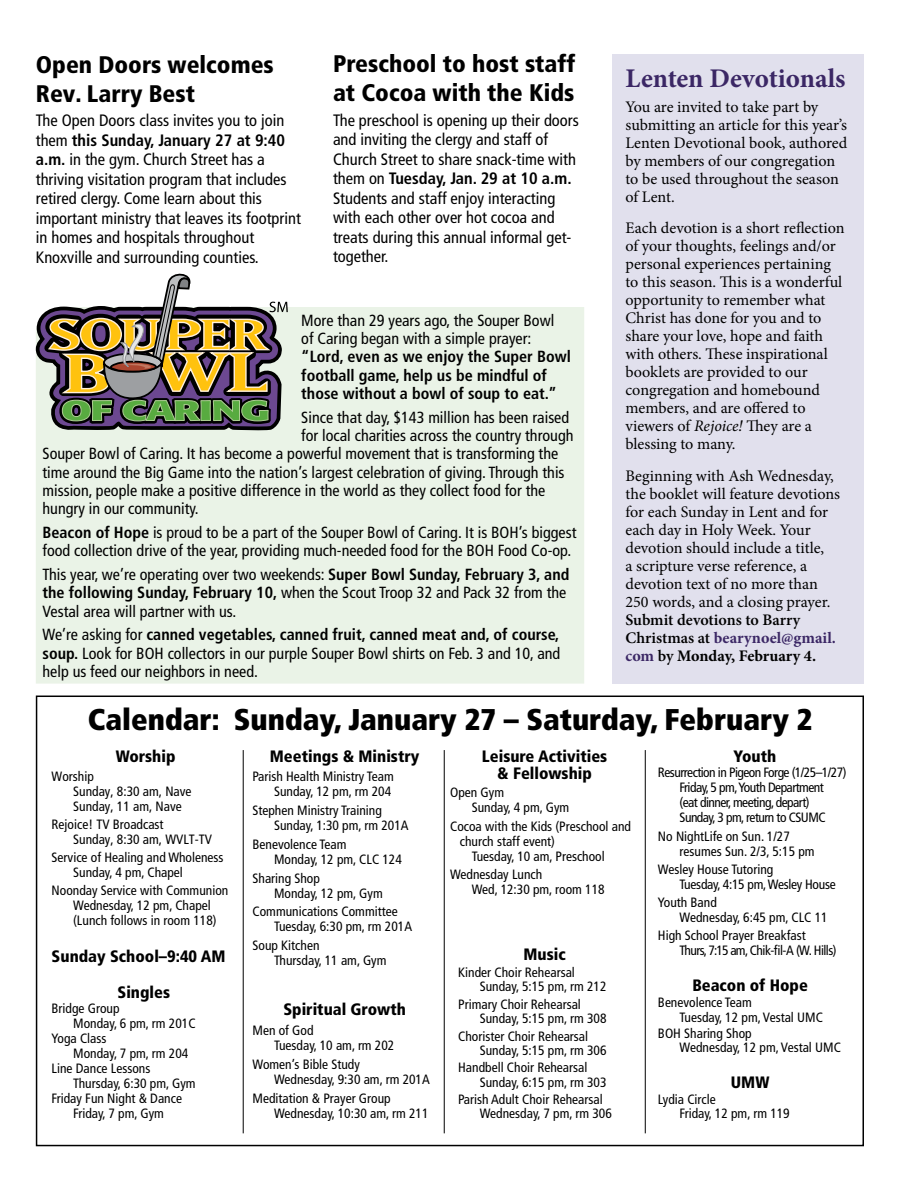
<style>
.page{position:relative;width:918px;height:1188px;background:#fff}
.page>*{position:absolute;margin:0;border:0;box-sizing:border-box;transform-origin:0 0}
.t1{font:900 condensed 30px "Frutiger";color:#000}
.t2{font:700 27px "Minion Pro";letter-spacing:-.005em;color:#3b2765}
.t3{font:900 condensed 24px/28.8px "Frutiger";color:#000}
.t4{font:condensed 16.5px/19.5px "Frutiger";color:#000}
.t5{font:900 condensed 16.5px/16.5px "Frutiger";color:#000;text-align:center}
.t6{font:condensed 16.2px/18.3px "Frutiger";color:#000}
.t7{font:16.2px/18px "Minion Pro";letter-spacing:-.005em;color:#000}
.t8{font:700 condensed 16.2px/18.3px "Frutiger";color:#000}
.t9{font:600 16.2px/18px "Minion Pro";letter-spacing:-.005em;color:#000}
.t10{font:condensed 13.5px/15px "Frutiger";color:#000}
.t11{font:condensed 13.5px/15px "Frutiger";letter-spacing:-.04em;color:#000}
.t12{font:condensed 13.5px/15px "Frutiger";letter-spacing:-.02em;color:#000}
.s1{font-weight:700}
.s2{font-style:italic}
.s3{font-weight:700;color:#3b2765}
</style>
<div class="page">
<div style="left:36px;top:307px;width:548px;height:377px;background:#eaf3e7"></div>
<div style="left:36px;top:696px;width:828px;height:450px;border:2px solid #000"></div>
<hr style="left:444px;top:750px;width:1px;height:383px;background:#000">
<hr style="left:243px;top:750px;width:1px;height:383px;background:#000">
<hr style="left:645px;top:750px;width:1px;height:383px;background:#000">
<div style="left:612px;top:54px;width:252px;height:630px;background:#e1e0ed"></div>
<svg style="left:36px;top:274px;width:252px;height:160px"></svg>
<h3 class="t3" style="left:333px;top:49px;width:244px">Preschool to host staff at Cocoa with the Kids</h3>
<p class="t4" style="left:333px;top:110px;width:247px">The preschool is opening up their doors and inviting the clergy and staff of Church Street to share snack-time with them on <span class="s1">Tuesday, Jan. 29 at 10 a.m.<br></span>Students and staff enjoy interacting with each other over hot cocoa and treats during this annual informal get&shy;together.</p>
<h3 class="t3" style="left:36px;top:50px;width:240px">Open Doors welcomes<br>Rev. Larry Best</h3>
<p class="t4" style="left:36px;top:111px;width:267px">The Open Doors class invites you to join them <span class="s1">this Sunday, January 27 at 9:40 a.m.</span> in the gym. Church Street has a thriving visitation program that includes retired clergy. Come learn about this important ministry that leaves its footprint in homes and hospitals throughout Knoxville and surrounding counties.</p>
<h2 class="t2" style="left:626px;top:59px;width:222px">Lenten Devotionals</h2>
<p class="t7" style="left:626px;top:98px;width:223px">You are invited to take part by submitting an article for this year’s<br>Lenten Devotional book, authored by members of our congregation to be used throughout the season of Lent.</p>
<p class="t7" style="left:626px;top:219px;width:221px">Each devotion is a short reflection of your thoughts, feelings and/or personal experiences pertaining to this season. This is a wonderful opportunity to remember what<br>Christ has done for you and to share your love, hope and faith with others. These inspirational booklets are provided to our congregation and homebound members, and are offered to viewers of <span class="s2">Rejoice!</span> They are a blessing to many.</p>
<p class="t7" style="left:626px;top:467px;width:216px">Beginning with Ash Wednesday, the booklet will feature devotions for each Sunday in Lent and for each day in Holy Week. Your devotion should include a title,<br>a scripture verse reference, a devotion text of no more than<br>250 words, and a closing prayer.</p>
<p class="t9" style="left:626px;top:610px;width:212px">Submit devotions to Barry<br>Christmas at <span class="s3">bearynoel@gmail. com</span> by <span class="s1">Monday, February 4.</span></p>
<p class="t6" style="left:301px;top:311px;width:255px">More than 29 years ago, the Souper Bowl of Caring began with a simple prayer:</p>
<p class="t8" style="left:301px;top:348px;width:271px">“Lord, even as we enjoy the Super Bowl football game, help us be mindful of those without a bowl of soup to eat.”</p>
<p class="t6" style="left:301px;top:408px;width:269px">Since that day, $143 million has been raised</p>
<p class="t6" style="left:301px;top:426px;width:274px">for local charities across the country through</p>
<p class="t6" style="left:43px;top:445px;width:517px">Souper Bowl of Caring. It has become a powerful movement that is transforming the</p>
<p class="t6" style="left:43px;top:463px;width:524px">time around the Big Game into the nation’s largest celebration of giving. Through this</p>
<p class="t6" style="left:43px;top:481px;width:504px">mission, people make a positive difference in the world as they collect food for the</p>
<p class="t6" style="left:43px;top:500px;width:158px">hungry in our community.</p>
<p class="t6" style="left:43px;top:523px;width:535px"><span class="s1">Beacon of Hope</span> is proud to be a part of the Souper Bowl of Caring. It is BOH’s biggest food collection drive of the year, providing much-needed food for the BOH Food Co-op.</p>
<p class="t6" style="left:43px;top:565px;width:528px">This year, we’re operating over two weekends: <span class="s1">Super Bowl Sunday, February 3, and the following Sunday, February 10,</span> when the Scout Troop 32 and Pack 32 from the<br>Vestal area will partner with us.</p>
<p class="t6" style="left:43px;top:626px;width:519px;text-align:justify">We’re asking for <span class="s1">canned vegetables, canned fruit, canned meat and, of course, soup.</span> Look for BOH collectors in our purple Souper Bowl shirts on Feb. 3 and 10, and help us feed our neighbors in need.</p>
<h1 class="t1" style="left:88px;top:701px;width:726px">Calendar: Sunday, January 27 – Saturday, February 2</h1>
<p class="t5" style="left:270px;top:748px;width:151px">Meetings &amp; Ministry</p>
<p class="t10" style="left:253px;top:769px;width:143px;text-align:right">Parish Health Ministry Team<br>Sunday, 12 pm, rm 204</p>
<p class="t10" style="left:274px;top:803px;width:136px;text-indent:-22px">Stephen Ministry Training<br>Sunday, 1:30 pm, rm 201A</p>
<p class="t10" style="left:274px;top:837px;width:129px;text-indent:-22px">Benevolence Team<br>Monday, 12 pm, CLC 124</p>
<p class="t10" style="left:274px;top:870px;width:110px;text-indent:-22px">Sharing Shop<br>Monday, 12 pm, Gym</p>
<p class="t10" style="left:274px;top:904px;width:140px;text-indent:-22px">Communications Committee<br>Tuesday, 6:30 pm, rm 201A</p>
<p class="t10" style="left:274px;top:938px;width:114px;text-indent:-22px">Soup Kitchen<br>Thursday, 11 am, Gym</p>
<p class="t5" style="left:283px;top:1001px;width:124px">Spiritual Growth</p>
<p class="t10" style="left:274px;top:1023px;width:122px;text-indent:-22px">Men of God<br>Tuesday, 10 am, rm 202</p>
<p class="t10" style="left:274px;top:1057px;width:157px;text-indent:-22px">Women’s Bible Study<br>Wednesday, 9:30 am, rm 201A</p>
<p class="t10" style="left:274px;top:1091px;width:156px;text-indent:-22px">Meditation &amp; Prayer Group<br>Wednesday, 10:30 am, rm 211</p>
<p class="t5" style="left:116px;top:748px;width:61px">Worship</p>
<p class="t10" style="left:73px;top:769px;width:120px;text-indent:-22px">Worship<br>Sunday, 8:30 am, Nave<br>Sunday, 11 am, Nave</p>
<p class="t10" style="left:73px;top:817px;width:140px;text-indent:-22px">Rejoice! TV Broadcast<br>Sunday, 8:30 am, WVLT-TV</p>
<p class="t10" style="left:73px;top:850px;width:152px;text-indent:-22px">Service of Healing and Wholeness<br>Sunday, 4 pm, Chapel</p>
<p class="t10" style="left:73px;top:883px;width:157px;text-indent:-22px">Noonday Service with Communion<br>Wednesday, 12 pm, Chapel (Lunch follows in room 118)</p>
<p class="t5" style="left:52px;top:948px;width:175px">Sunday School–9:40 AM</p>
<p class="t5" style="left:734px;top:748px;width:44px">Youth</p>
<p class="t11" style="left:680px;top:765px;width:168px;text-indent:-22px">Resurrection in Pigeon Forge (1/25–1/27)<br>Friday, 5 pm, Youth Department<br>(eat dinner, meeting, depart)<br>Sunday, 3 pm, return to CSUMC</p>
<p class="t10" style="left:680px;top:829px;width:137px;text-indent:-22px">No NightLife on Sun. 1/27 resumes Sun. 2/3, 5:15 pm</p>
<p class="t12" style="left:680px;top:862px;width:158px;text-indent:-22px">Wesley House Tutoring<br>Tuesday, 4:15 pm, Wesley House</p>
<p class="t10" style="left:680px;top:895px;width:150px;text-indent:-22px">Youth Band<br>Wednesday, 6:45 pm, CLC 11</p>
<p class="t10" style="left:680px;top:928px;width:159px;text-indent:-22px">High School Prayer Breakfast<br>Thurs, 7:15 am, Chik-fil-A (W. Hills)</p>
<p class="t5" style="left:482px;top:748px;width:127px">Leisure Activities &amp; Fellowship</p>
<p class="t10" style="left:472px;top:785px;width:99px;text-indent:-22px">Open Gym<br>Sunday, 4 pm, Gym</p>
<p class="t10" style="left:450px;top:819px;width:182px">Cocoa with the Kids (Preschool and</p>
<p class="t10" style="left:460px;top:834px;width:97px">church staff event)</p>
<p class="t10" style="left:472px;top:849px;width:135px">Tuesday, 10 am, Preschool</p>
<p class="t10" style="left:472px;top:867px;width:135px;text-indent:-22px">Wednesday Lunch<br>Wed, 12:30 pm, room 118</p>
<p class="t5" style="left:524px;top:946px;width:44px">Music</p>
<p class="t10" style="left:480px;top:965px;width:128px;line-height:14.2px;text-indent:-22px">Kinder Choir Rehearsal<br>Sunday, 5:15 pm, rm 212</p>
<p class="t10" style="left:480px;top:997px;width:128px;line-height:14.2px;text-indent:-22px">Primary Choir Rehearsal<br>Sunday, 5:15 pm, rm 308</p>
<p class="t10" style="left:480px;top:1029px;width:128px;line-height:14.2px;text-indent:-22px">Chorister Choir Rehearsal<br>Sunday, 5:15 pm, rm 306</p>
<p class="t10" style="left:480px;top:1061px;width:128px;line-height:14.2px;text-indent:-22px">Handbell Choir Rehearsal<br>Sunday, 6:15 pm, rm 303</p>
<p class="t10" style="left:480px;top:1092px;width:134px;line-height:14.2px;text-indent:-22px">Parish Adult Choir Rehearsal<br>Wednesday, 7 pm, rm 306</p>
<p class="t5" style="left:692px;top:977px;width:117px">Beacon of Hope</p>
<p class="t10" style="left:680px;top:996px;width:145px;line-height:14.2px;text-indent:-22px">Benevolence Team<br>Tuesday, 12 pm, Vestal UMC</p>
<p class="t10" style="left:680px;top:1026px;width:163px;line-height:14.2px;text-indent:-22px">BOH Sharing Shop<br>Wednesday, 12 pm, Vestal UMC</p>
<p class="t5" style="left:731px;top:1074px;width:40px">UMW</p>
<p class="t10" style="left:680px;top:1092px;width:112px;line-height:14.2px;text-indent:-22px">Lydia Circle<br>Friday, 12 pm, rm 119</p>
<p class="t5" style="left:118px;top:984px;width:54px">Singles</p>
<p class="t10" style="left:52px;top:1001px;width:69px">Bridge Group</p>
<p class="t10" style="left:73px;top:1016px;width:124px">Monday, 6 pm, rm 201C</p>
<p class="t10" style="left:52px;top:1031px;width:56px">Yoga Class</p>
<p class="t10" style="left:73px;top:1046px;width:117px">Monday, 7 pm, rm 204</p>
<p class="t10" style="left:52px;top:1061px;width:100px">Line Dance Lessons</p>
<p class="t10" style="left:73px;top:1076px;width:124px">Thursday, 6:30 pm, Gym</p>
<p class="t10" style="left:52px;top:1091px;width:132px">Friday Fun Night &amp; Dance</p>
<p class="t10" style="left:73px;top:1106px;width:92px">Friday, 7 pm, Gym</p>
</div>
